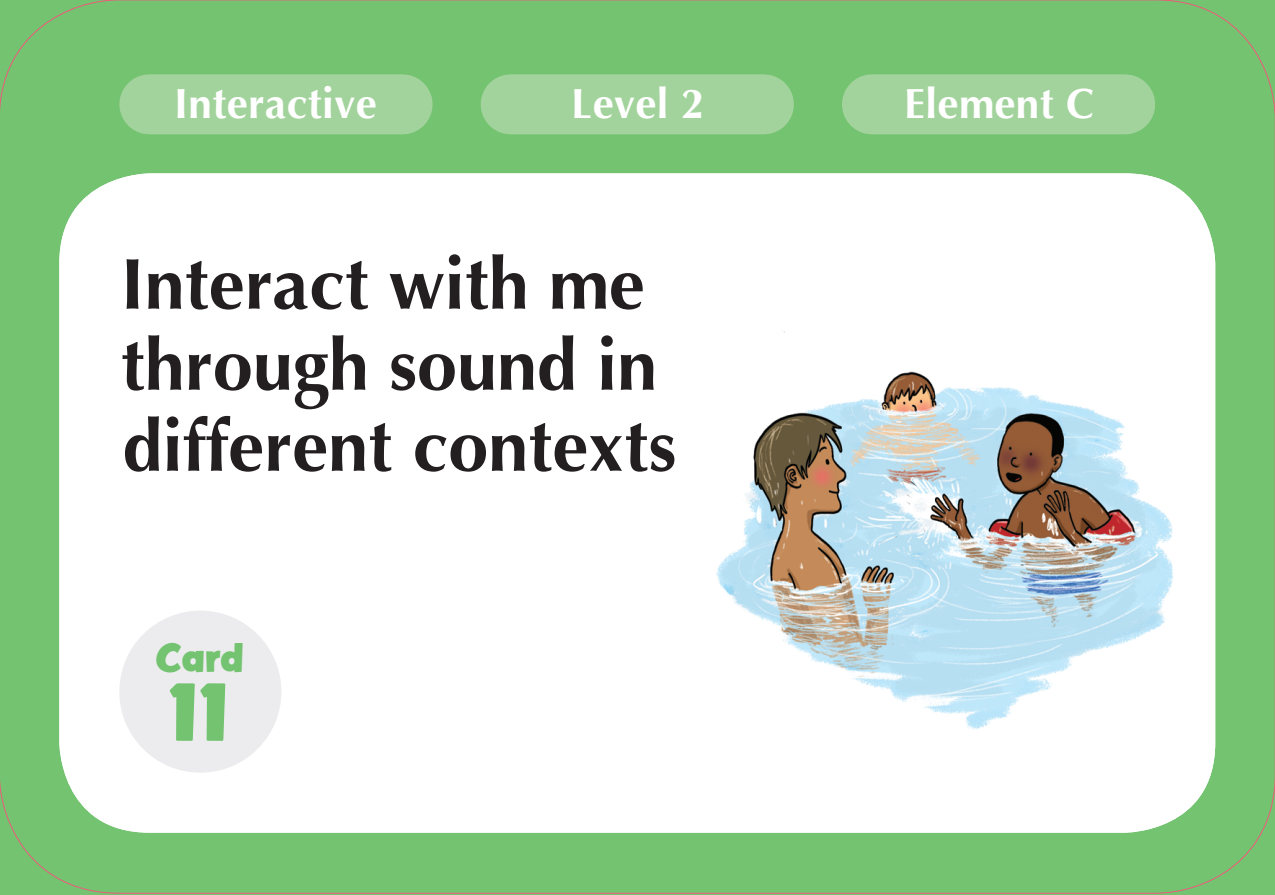
<style>
.page{position:relative;width:1275px;height:895px;background:#fff}
.page>*{position:absolute;margin:0;border:0;box-sizing:border-box;transform-origin:0 0}
.t1{font:700 72px/81px "Optima";color:#231f20}
.t2{font:72px "Peachy Keen JF";color:#73c370}
.t3{font:700 42px "Optima";letter-spacing:.01em;color:#fff}
.t4{font:36px "Peachy Keen JF";color:#73c370}
</style>
<div class="page">
<div style="left:0;top:0;width:1275px;height:894px;background:#73c370"></div>
<img style="left:59px;top:173px;width:1156px;height:659px">
<div style="left:119px;top:610px;width:162px;height:162px;background:#ececee;border-radius:50%"></div>
<div style="left:149px;top:74px;width:254px;height:60px;background:#a3d39c"></div>
<div style="left:511px;top:74px;width:253px;height:60px;background:#a3d39c"></div>
<div style="left:872px;top:74px;width:253px;height:60px;background:#a3d39c"></div>
<p class="t3" style="left:174px;top:77px;width:204px">Interactive</p>
<p class="t3" style="left:571px;top:77px;width:135px">Level 2</p>
<p class="t3" style="left:904px;top:77px;width:192px">Element C</p>
<p class="t1" style="left:121px;top:244px;width:557px">Interact with me through sound in different contexts</p>
<p class="t4" style="left:156px;top:630px;width:89px">Card</p>
<p class="t2" style="left:168px;top:657px;width:63px">11</p>
</div>
